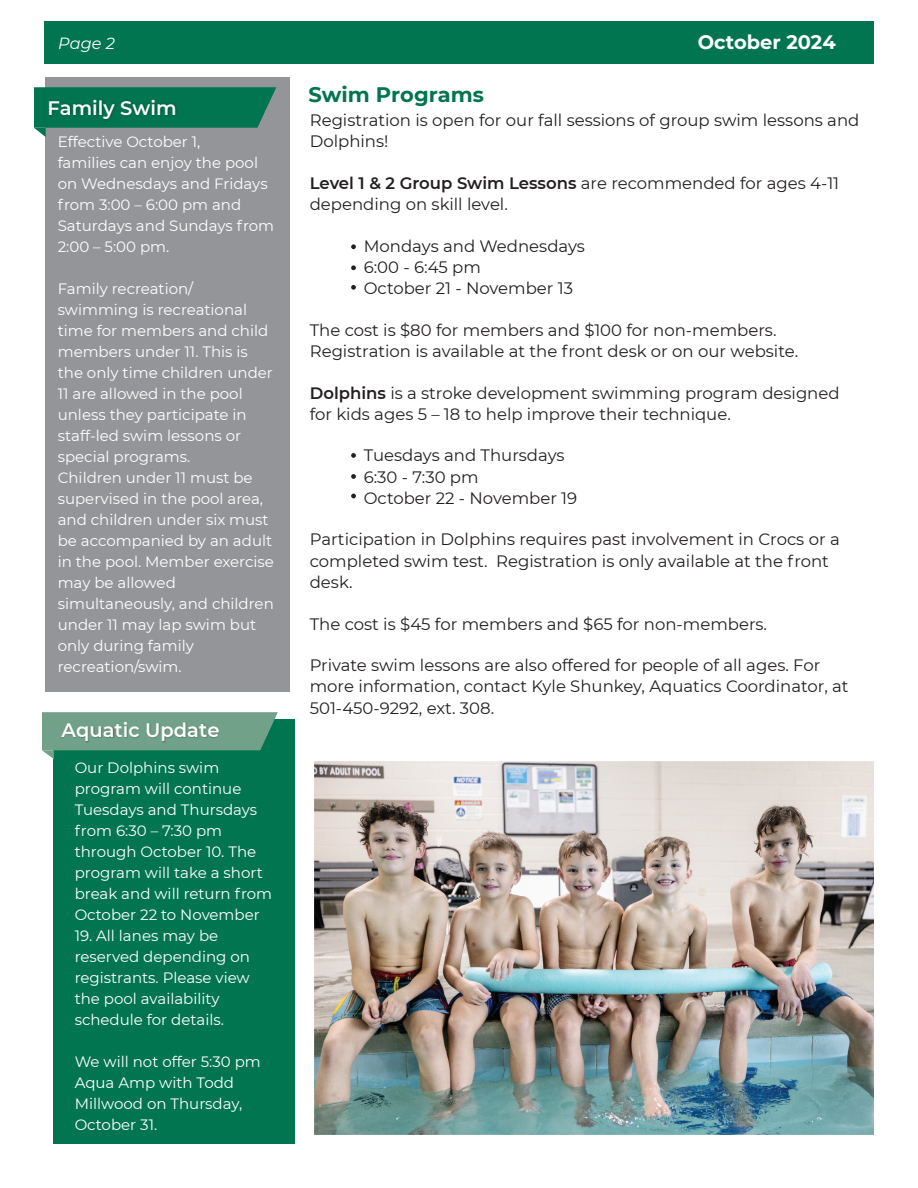
<style>
.page{position:relative;width:918px;height:1188px;background:#fff}
.page>*{position:absolute;margin:0;border:0;box-sizing:border-box;transform-origin:0 0}
.t1{font:700 21px "Montserrat";color:#00754f}
.t2{font:600 19.5px "Montserrat";color:#fff}
.t3{font:700 19.35px "Montserrat";color:#fff}
.t4{font:16.5px/21px "Montserrat";color:#231f20}
.t5{font:italic 16.2px "Montserrat";color:#fff}
.t6{font:15px/21px "Montserrat";color:#fff}
.s1{font-weight:600}
</style>
<div class="page">
<img style="left:314px;top:761px;width:559px;height:373px">
<div style="left:45px;top:21px;width:829px;height:42px;background:#00754f"></div>
<div style="left:45px;top:77px;width:245px;height:615px;background:#939598"></div>
<svg style="left:34px;top:87px;width:242px;height:50px"></svg>
<img style="left:44px;top:96px;width:232px;height:30px">
<svg style="left:351px;top:244px;width:5px;height:5px"></svg>
<svg style="left:351px;top:265px;width:5px;height:5px"></svg>
<svg style="left:351px;top:285px;width:5px;height:5px"></svg>
<svg style="left:351px;top:453px;width:5px;height:5px"></svg>
<svg style="left:351px;top:474px;width:5px;height:5px"></svg>
<svg style="left:351px;top:494px;width:5px;height:4px"></svg>
<div style="left:54px;top:719px;width:241px;height:425px;background:#00754f"></div>
<svg style="left:42px;top:712px;width:236px;height:47px"></svg>
<img style="left:60px;top:719px;width:218px;height:30px">
<p class="t5" style="left:58px;top:32px;width:58px">Page 2</p>
<p class="t3" style="left:698px;top:28px;width:139px">October 2024</p>
<h1 class="t1" style="left:309px;top:80px;width:177px">Swim Programs</h1>
<p class="t4" style="left:310px;top:109px;width:551px">Registration is open for our fall sessions of group swim lessons and<br>Dolphins!</p>
<p class="t4" style="left:310px;top:172px;width:531px"><span class="s1">Level 1 &amp; 2 Group Swim Lessons</span> are recommended for ages 4-11 depending on skill level.</p>
<p class="t4" style="left:364px;top:235px;width:223px">Mondays and Wednesdays<br>6:00 - 6:45 pm<br>October 21 - November 13</p>
<p class="t4" style="left:310px;top:319px;width:490px">The cost is $80 for members and $100 for non-members.<br>Registration is available at the front desk or on our website.</p>
<p class="t4" style="left:310px;top:382px;width:531px"><span class="s1">Dolphins</span> is a stroke development swimming program designed for kids ages 5 – 18 to help improve their technique.</p>
<p class="t4" style="left:364px;top:445px;width:215px">Tuesdays and Thursdays<br>6:30 - 7:30 pm<br>October 22 - November 19</p>
<p class="t4" style="left:310px;top:529px;width:531px">Participation in Dolphins requires past involvement in Crocs or a completed swim test. Registration is only available at the front desk.</p>
<p class="t4" style="left:310px;top:613px;width:459px">The cost is $45 for members and $65 for non-members.</p>
<p class="t4" style="left:310px;top:655px;width:540px">Private swim lessons are also offered for people of all ages. For more information, contact Kyle Shunkey, Aquatics Coordinator, at<br>501-450-9292, ext. 308.</p>
<h2 class="t2" style="left:48px;top:94px;width:131px">Family Swim</h2>
<p class="t6" style="left:58px;top:131px;width:218px">Effective October 1,<br>families can enjoy the pool on Wednesdays and Fridays from 3:00 – 6:00 pm and<br>Saturdays and Sundays from<br>2:00 – 5:00 pm.</p>
<p class="t6" style="left:58px;top:278px;width:218px">Family recreation/ swimming is recreational time for members and child members under 11. This is the only time children under<br>11 are allowed in the pool unless they participate in staff-led swim lessons or special programs.<br>Children under 11 must be supervised in the pool area, and children under six must be accompanied by an adult in the pool. Member exercise may be allowed simultaneously, and children under 11 may lap swim but only during family recreation/swim.</p>
<h2 class="t2" style="left:61px;top:717px;width:160px">Aquatic Update</h2>
<p class="t6" style="left:75px;top:756px;width:199px">Our Dolphins swim program will continue<br>Tuesdays and Thursdays from 6:30 – 7:30 pm through October 10. The program will take a short break and will return from<br>October 22 to November</p>
<p class="t6" style="left:75px;top:924px;width:177px">19. All lanes may be reserved depending on registrants. Please view the pool availability schedule for details.</p>
<p class="t6" style="left:75px;top:1050px;width:188px">We will not offer 5:30 pm<br>Aqua Amp with Todd<br>Millwood on Thursday,<br>October 31.</p>
</div>
